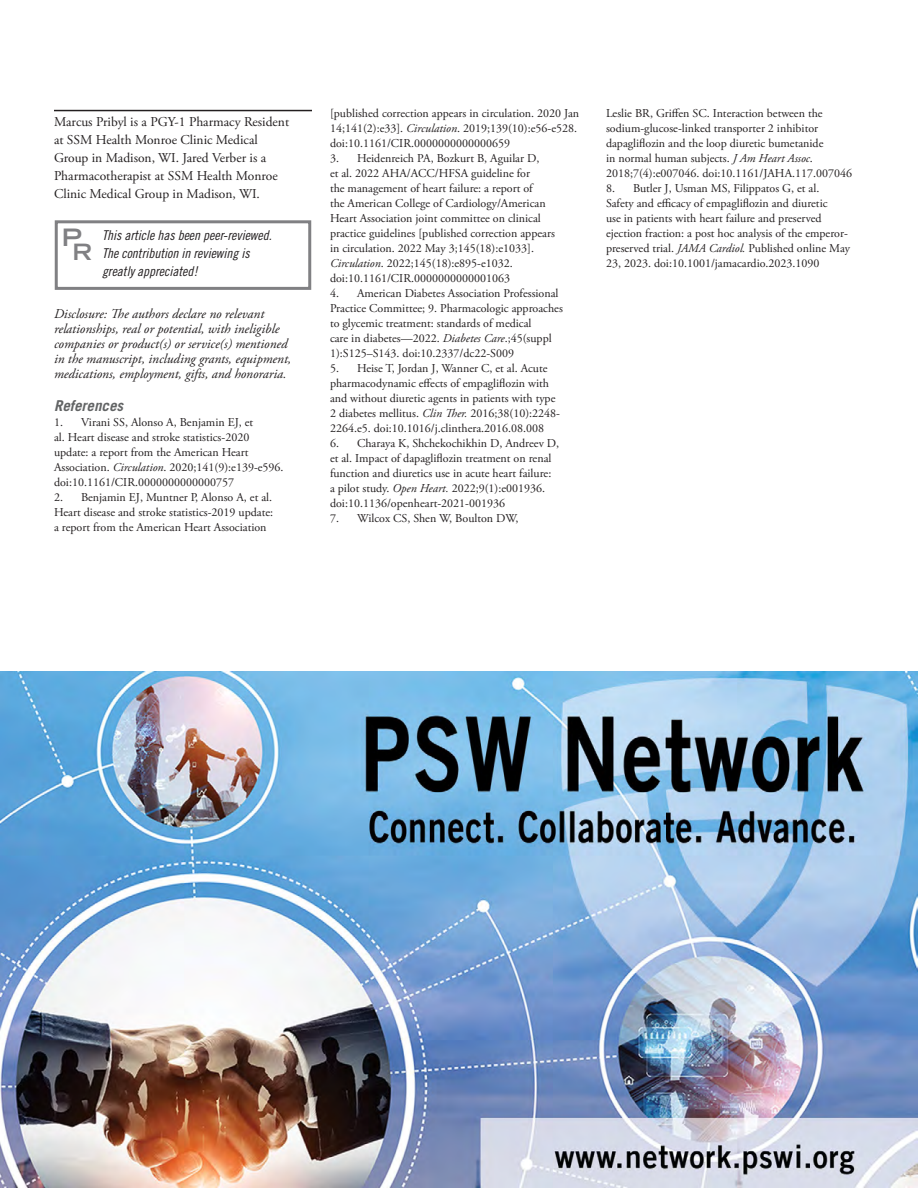
<style>
.page{position:relative;width:918px;height:1188px;background:#fff}
.page>*{position:absolute;margin:0;border:0;box-sizing:border-box;transform-origin:0 0}
.t1{font:700 expanded 24px "Trade Gothic LT Std";color:#808083}
.t2{font:700 expanded 22.5px "Trade Gothic LT Std";color:#808083}
.BodySubhd10BoldItalic{font:italic 700 15px "Trade Gothic LT Std";color:#626465}
.Note{font:italic 13.5px/15px "Adobe Garamond Pro";color:#231f20}
.about_the_author{font:13.5px/18px "Adobe Garamond Pro";color:#231f20}
.Header_-_Author{font:13.5px/18px "Trade Gothic LT Std Cn 18 Obl";color:#231f20}
.t3{font:12px/15px "Adobe Garamond Pro";color:#231f20}
.s1{font-style:italic}
</style>
<div class="page">
<hr style="left:54px;top:110px;width:258px;height:1px;background:#231f20">
<div style="left:55px;top:220px;width:256px;height:70px;border:3px solid #808083"></div>
<img style="left:0;top:672px;width:918px;height:516px">
<p class="about_the_author" style="left:54px;top:113px;width:237px">Marcus Pribyl is a PGY-1 Pharmacy Resident at SSM Health Monroe Clinic Medical Group in Madison, WI. Jared Verber is a Pharmacotherapist at SSM Health Monroe Clinic Medical Group in Madison, WI.</p>
<p class="t1" style="left:62px;top:222px;width:21px">P</p>
<p class="t2" style="left:72px;top:237px;width:22px">R</p>
<p class="Header_-_Author" style="left:102px;top:226px;width:171px">This article has been peer-reviewed.<br>The contribution in reviewing is greatly appreciated!</p>
<p class="Note" style="left:54px;top:307px;width:239px">Disclosure: The authors declare no relevant relationships, real or potential, with ineligible companies or product(s) or service(s) mentioned in the manuscript, including grants, equipment, medications, employment, gifts, and honoraria.</p>
<p class="BodySubhd10BoldItalic" style="left:54px;top:396px;width:71px">References</p>
<p class="t3" style="left:54px;top:415px;width:231px">1. Virani SS, Alonso A, Benjamin EJ, et<br>al. Heart disease and stroke statistics-2020 update: a report from the American Heart Association. <span class="s1">Circulation</span>. 2020;141(9):e139-e596. doi:10.1161/CIR.0000000000000757</p>
<p class="t3" style="left:54px;top:490px;width:221px;text-align:justify">2. Benjamin EJ, Muntner P, Alonso A, et al.<br>Heart disease and stroke statistics-2019 update: a report from the American Heart Association</p>
<p class="t3" style="left:330px;top:106px;width:251px">[published correction appears in circulation. 2020 Jan<br>14;141(2):e33]. <span class="s1">Circulation</span>. 2019;139(10):e56-e528. doi:10.1161/CIR.0000000000000659</p>
<p class="t3" style="left:330px;top:151px;width:226px">3. Heidenreich PA, Bozkurt B, Aguilar D,<br>et al. 2022 AHA/ACC/HFSA guideline for<br>the management of heart failure: a report of<br>the American College of Cardiology/American Heart Association joint committee on clinical practice guidelines [published correction appears in circulation. 2022 May 3;145(18):e1033].<br><span class="s1">Circulation</span>. 2022;145(18):e895-e1032. doi:10.1161/CIR.0000000000001063</p>
<p class="t3" style="left:330px;top:286px;width:234px">4. American Diabetes Association Professional Practice Committee; 9. Pharmacologic approaches to glycemic treatment: standards of medical<br>care in diabetes—2022. <span class="s1">Diabetes Care</span>.;45(suppl 1):S125–S143. doi:10.2337/dc22-S009</p>
<p class="t3" style="left:330px;top:361px;width:232px">5. Heise T, Jordan J, Wanner C, et al. Acute pharmacodynamic effects of empagliflozin with and without diuretic agents in patients with type 2 diabetes mellitus. <span class="s1">Clin Ther.</span> 2016;38(10):2248- 2264.e5. doi:10.1016/j.clinthera.2016.08.008</p>
<p class="t3" style="left:330px;top:436px;width:231px">6. Charaya K, Shchekochikhin D, Andreev D, et al. Impact of dapagliflozin treatment on renal function and diuretics use in acute heart failure:<br>a pilot study. <span class="s1">Open Heart.</span> 2022;9(1):e001936. doi:10.1136/openheart-2021-001936</p>
<p class="t3" style="left:330px;top:511px;width:190px">7. Wilcox CS, Shen W, Boulton DW,</p>
<p class="t3" style="left:606px;top:106px;width:248px">Leslie BR, Griffen SC. Interaction between the sodium-glucose-linked transporter 2 inhibitor dapagliflozin and the loop diuretic bumetanide<br>in normal human subjects. <span class="s1">J Am Heart Assoc</span>.<br>2018;7(4):e007046. doi:10.1161/JAHA.117.007046</p>
<p class="t3" style="left:606px;top:181px;width:246px">8. Butler J, Usman MS, Filippatos G, et al.<br>Safety and efficacy of empagliflozin and diuretic<br>use in patients with heart failure and preserved ejection fraction: a post hoc analysis of the emperor&shy;preserved trial. <span class="s1">JAMA Cardiol.</span> Published online May 23, 2023. doi:10.1001/jamacardio.2023.1090</p>
</div>
